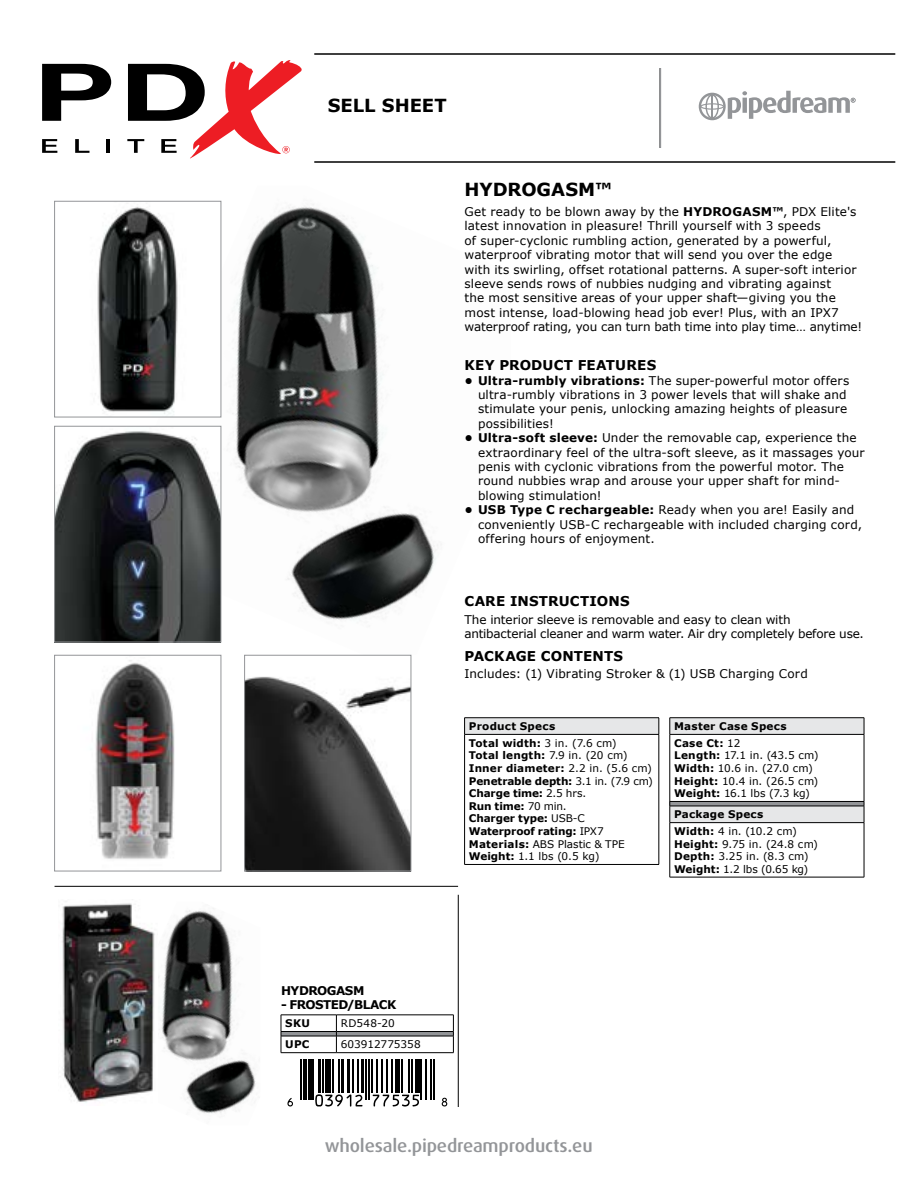
<style>
.page{position:relative;width:918px;height:1188px;background:#fff}
.page>*{position:absolute;margin:0;border:0;box-sizing:border-box;transform-origin:0 0}
.t1{font:500 18px "Dax Pro";letter-spacing:-.01em;color:#939598;scale:1.05 1}
.t2{font:700 18px "Verdana";color:#000}
.t3{font:700 13.5px "Verdana";letter-spacing:.01em;color:#000}
.t4{font:12px/14.4px "Verdana";letter-spacing:.01em;color:#000}
.t5{font:12px/14.4px "Verdana";letter-spacing:-.015em;color:#000}
.t6{font:700 12px "Verdana";letter-spacing:-.04em;color:#000}
.t7{font:700 10.5px/12.6px "Verdana";letter-spacing:-.005em;color:#000}
.t8{font:10.5px/12.6px "Verdana";color:#000}
.t9{font:700 10.5px/16.6px "Verdana";letter-spacing:.015em;color:#000}
.s1{font-weight:700}
.s2{font-weight:400}
</style>
<div class="page">
<svg style="left:699px;top:91px;width:157px;height:29px"></svg>
<hr style="left:660px;top:68px;width:1px;height:80px;background:#939598">
<hr style="left:314px;top:161px;width:581px;height:2px;background:#000">
<svg style="left:42px;top:64px;width:69px;height:57px"></svg>
<svg style="left:42px;top:139px;width:15px;height:14px"></svg>
<svg style="left:75px;top:139px;width:14px;height:14px"></svg>
<hr style="left:107px;top:139px;width:3px;height:14px;background:#000">
<svg style="left:127px;top:60px;width:175px;height:98px"></svg>
<hr style="left:314px;top:53px;width:581px;height:2px;background:#000">
<img style="left:133px;top:200px;width:305px;height:455px">
<img style="left:97px;top:203px;width:122px;height:212px">
<div style="left:54px;top:201px;width:167px;height:216px;border:1px solid #939598"></div>
<img style="left:56px;top:428px;width:163px;height:212px">
<div style="left:54px;top:426px;width:167px;height:216px;border:1px solid #939598"></div>
<img style="left:95px;top:660px;width:80px;height:199px">
<div style="left:54px;top:655px;width:167px;height:216px;border:1px solid #939598"></div>
<img style="left:246px;top:676px;width:163px;height:193px">
<div style="left:244px;top:655px;width:167px;height:216px;border:1px solid #939598"></div>
<div style="left:465px;top:718px;width:194px;height:16px;background:#e6e7e8"></div>
<hr style="left:464px;top:717px;width:195px;height:1px;background:#000">
<svg style="left:464px;top:718px;width:1px;height:16px"></svg>
<svg style="left:659px;top:718px;width:1px;height:16px"></svg>
<hr style="left:464px;top:734px;width:195px;height:1px;background:#000">
<hr style="left:464px;top:735px;width:1px;height:129px;background:#000">
<hr style="left:659px;top:735px;width:1px;height:129px;background:#000">
<hr style="left:464px;top:864px;width:195px;height:1px;background:#000">
<img style="left:158px;top:908px;width:98px;height:206px">
<hr style="left:281px;top:1052px;width:55px;height:1px;background:#000">
<hr style="left:336px;top:1052px;width:118px;height:1px;background:#000">
<svg style="left:281px;top:1015px;width:173px;height:37px"></svg>
<svg style="left:287px;top:1098px;width:6px;height:9px"></svg>
<hr style="left:300px;top:1059px;width:1px;height:41px;background:#000">
<hr style="left:303px;top:1059px;width:1px;height:41px;background:#000">
<hr style="left:306px;top:1059px;width:1px;height:41px;background:#000">
<div style="left:309px;top:1059px;width:5px;height:41px;background:#000"></div>
<hr style="left:318px;top:1059px;width:3px;height:33px;background:#000">
<hr style="left:323px;top:1059px;width:1px;height:33px;background:#000">
<div style="left:326px;top:1059px;width:5px;height:33px;background:#000"></div>
<hr style="left:333px;top:1059px;width:1px;height:33px;background:#000">
<hr style="left:338px;top:1059px;width:2px;height:33px;background:#000">
<hr style="left:341px;top:1059px;width:3px;height:33px;background:#000">
<hr style="left:347px;top:1059px;width:3px;height:33px;background:#000">
<hr style="left:353px;top:1059px;width:1px;height:33px;background:#000">
<svg style="left:315px;top:1094px;width:47px;height:13px"></svg>
<hr style="left:357px;top:1059px;width:1px;height:33px;background:#000">
<hr style="left:361px;top:1059px;width:3px;height:33px;background:#000">
<hr style="left:365px;top:1059px;width:2px;height:41px;background:#000">
<hr style="left:368px;top:1059px;width:2px;height:41px;background:#000">
<hr style="left:371px;top:1059px;width:1px;height:33px;background:#000">
<hr style="left:377px;top:1059px;width:1px;height:33px;background:#000">
<hr style="left:381px;top:1059px;width:1px;height:33px;background:#000">
<hr style="left:387px;top:1059px;width:1px;height:33px;background:#000">
<hr style="left:391px;top:1059px;width:1px;height:33px;background:#000">
<hr style="left:395px;top:1059px;width:4px;height:33px;background:#000">
<hr style="left:401px;top:1059px;width:1px;height:33px;background:#000">
<hr style="left:408px;top:1059px;width:1px;height:33px;background:#000">
<svg style="left:373px;top:1095px;width:46px;height:12px"></svg>
<hr style="left:411px;top:1059px;width:1px;height:33px;background:#000">
<hr style="left:415px;top:1059px;width:4px;height:33px;background:#000">
<hr style="left:421px;top:1059px;width:1px;height:41px;background:#000">
<hr style="left:425px;top:1059px;width:1px;height:41px;background:#000">
<hr style="left:431px;top:1059px;width:1px;height:41px;background:#000">
<hr style="left:434px;top:1059px;width:1px;height:41px;background:#000">
<svg style="left:442px;top:1098px;width:5px;height:8px"></svg>
<hr style="left:55px;top:886px;width:403px;height:1px;background:#000">
<hr style="left:458px;top:895px;width:1px;height:212px;background:#000">
<img style="left:62px;top:901px;width:93px;height:202px">
<hr style="left:670px;top:717px;width:194px;height:1px;background:#000">
<svg style="left:670px;top:718px;width:195px;height:105px"></svg>
<hr style="left:670px;top:822px;width:194px;height:1px;background:#000">
<hr style="left:670px;top:823px;width:1px;height:54px;background:#000">
<hr style="left:864px;top:823px;width:1px;height:54px;background:#000">
<hr style="left:670px;top:877px;width:194px;height:1px;background:#000">
<h1 class="t2" style="left:328px;top:93px;width:120px">SELL SHEET</h1>
<h1 class="t2" style="left:464px;top:178px;width:149px">HYDROGASM™</h1>
<p class="t4" style="left:465px;top:205px;width:399px">Get ready to be blown away by the <span class="s1">HYDROGASM™</span>, PDX Elite's latest innovation in pleasure! Thrill yourself with 3 speeds<br>of super-cyclonic rumbling action, generated by a powerful, waterproof vibrating motor that will send you over the edge<br>with its swirling, offset rotational patterns. A super-soft interior sleeve sends rows of nubbies nudging and vibrating against<br>the most sensitive areas of your upper shaft—giving you the most intense, load-blowing head job ever! Plus, with an IPX7 waterproof rating, you can turn bath time into play time… anytime!</p>
<p class="t3" style="left:465px;top:356px;width:193px">KEY PRODUCT FEATURES</p>
<p class="t4" style="left:478px;top:373px;width:373px;text-indent:-14px"><span class="s1">• Ultra-rumbly vibrations:</span> The super-powerful motor offers ultra-rumbly vibrations in 3 power levels that will shake and stimulate your penis, unlocking amazing heights of pleasure possibilities!</p>
<p class="t4" style="left:478px;top:431px;width:388px;text-indent:-14px"><span class="s1">• Ultra-soft sleeve:</span> Under the removable cap, experience the extraordinary feel of the ultra-soft sleeve, as it massages your penis with cyclonic vibrations from the powerful motor. The round nubbies wrap and arouse your upper shaft for mind&shy;blowing stimulation!</p>
<p class="t4" style="left:478px;top:503px;width:386px;text-indent:-14px"><span class="s1">• USB Type C rechargeable:</span> Ready when you are! Easily and conveniently USB-C rechargeable with included charging cord, offering hours of enjoyment.</p>
<p class="t3" style="left:465px;top:592px;width:167px">CARE INSTRUCTIONS</p>
<p class="t5" style="left:465px;top:612px;width:401px">The interior sleeve is removable and easy to clean with antibacterial cleaner and warm water. Air dry completely before use.</p>
<p class="t3" style="left:465px;top:647px;width:160px">PACKAGE CONTENTS</p>
<p class="t4" style="left:465px;top:667px;width:345px">Includes: (1) Vibrating Stroker &amp; (1) USB Charging Cord</p>
<p class="t9" style="left:469px;top:718px;width:149px">Product Specs<br>Total width: <span class="s2">3 in. (7.6 cm)</span></p>
<p class="t7" style="left:469px;top:749px;width:185px">Total length: <span class="s2">7.9 in. (20 cm)<br></span>Inner diameter: <span class="s2">2.2 in. (5.6 cm)<br></span>Penetrable depth: <span class="s2">3.1 in. (7.9 cm)<br></span>Charge time: <span class="s2">2.5 hrs.<br></span>Run time: <span class="s2">70 min.<br></span>Charger type: <span class="s2">USB-C<br></span>Waterproof rating: <span class="s2">IPX7<br></span>Materials: <span class="s2">ABS Plastic &amp; TPE<br></span>Weight: <span class="s2">1.1 lbs (0.5 kg)</span></p>
<p class="t9" style="left:674px;top:718px;width:114px">Master Case Specs<br>Case Ct: <span class="s2">12</span></p>
<p class="t8" style="left:674px;top:749px;width:146px"><span class="s1">Length:</span> 17.1 in. (43.5 cm)<br><span class="s1">Width:</span> 10.6 in. (27.0 cm)<br><span class="s1">Height:</span> 10.4 in. (26.5 cm)<br><span class="s1">Weight:</span> 16.1 lbs (7.3 kg)</p>
<p class="t9" style="left:674px;top:806px;width:124px">Package Specs<br>Width: <span class="s2">4 in. (10.2 cm)</span></p>
<p class="t8" style="left:674px;top:838px;width:145px"><span class="s1">Height:</span> 9.75 in. (24.8 cm)<br><span class="s1">Depth:</span> 3.25 in. (8.3 cm)<br><span class="s1">Weight:</span> 1.2 lbs (0.65 kg)</p>
<p class="t6" style="left:281px;top:983px;width:85px">HYDROGASM</p>
<p class="t6" style="left:281px;top:997px;width:117px">- FROSTED/BLACK</p>
<p class="t9" style="left:285px;top:1015px;width:26px">SKU</p>
<p class="t8" style="left:341px;top:1017px;width:56px">RD548-20</p>
<p class="t9" style="left:285px;top:1036px;width:26px">UPC</p>
<p class="t8" style="left:341px;top:1038px;width:82px">603912775358</p>
<h1 class="t1" style="left:325px;top:1134px;width:257px">wholesale.pipedreamproducts.eu</h1>
</div>
